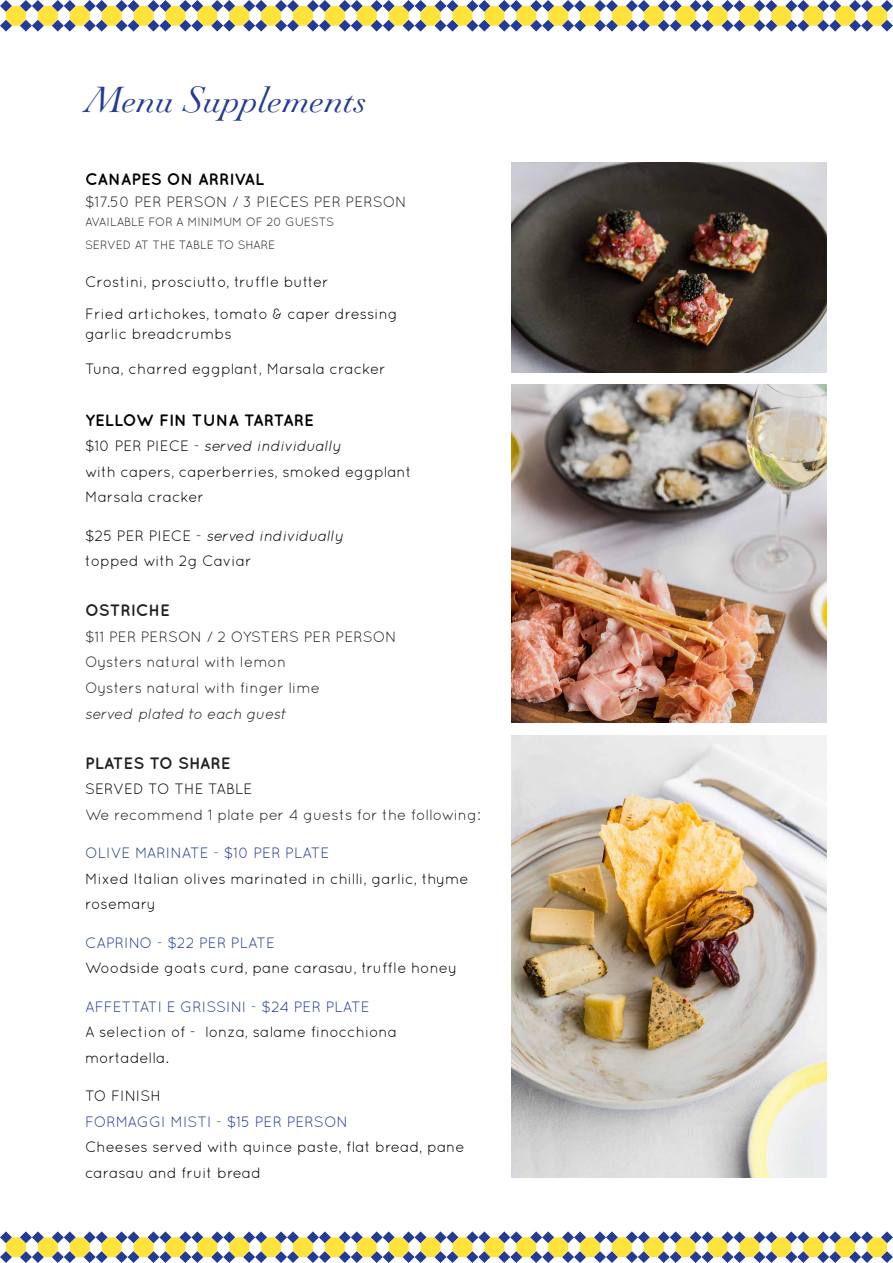
<style>
.page{position:relative;width:893px;height:1263px;background:#fff}
.page>*{position:absolute;margin:0;border:0;box-sizing:border-box;transform-origin:0 0}
.t1{font:italic 300 36px "Paganini";color:#233b96}
.t2{font:700 16.5px "Quicksand";color:#000}
.t3{font:700 16.5px "Quicksand";color:#231f20}
.t4{font:15px/25.7px "Quicksand";color:#000}
.t5{font:15px/25.7px "Quicksand";color:#231f20}
.t6{font:12px/22.6px "Quicksand";letter-spacing:-.01em;color:#231f20}
.s1{font-style:italic}
.s2{color:#000}
.s3{color:#233b96}
</style>
<div class="page">
<svg style="left:0;top:0;width:893px;height:32px"></svg>
<svg style="left:0;top:1231px;width:893px;height:32px"></svg>
<img style="left:511px;top:385px;width:315px;height:338px">
<img style="left:511px;top:735px;width:315px;height:443px">
<img style="left:511px;top:163px;width:315px;height:210px">
<p class="t1" style="left:85px;top:81px;width:283px">Menu Supplements</p>
<p class="t2" style="left:85px;top:169px;width:181px">CANAPES ON ARRIVAL</p>
<p class="t5" style="left:85px;top:189px;width:323px">$17.50 PER PERSON / 3 PIECES PER PERSON</p>
<p class="t6" style="left:85px;top:210px;width:251px">AVAILABLE FOR A MINIMUM OF 20 GUESTS<br>SERVED AT THE TABLE TO SHARE</p>
<p class="t4" style="left:85px;top:269px;width:245px">Crostini, prosciutto, truffle butter</p>
<p class="t4" style="left:85px;top:304px;width:314px;line-height:19.6px">Fried artichokes, tomato &amp; caper dressing garlic breadcrumbs</p>
<p class="t4" style="left:85px;top:356px;width:302px">Tuna, charred eggplant, Marsala cracker</p>
<p class="t2" style="left:85px;top:410px;width:230px">YELLOW FIN TUNA TARTARE</p>
<p class="t4" style="left:85px;top:433px;width:328px">$10 PER PIECE - <span class="s1">served individually<br></span>with capers, caperberries, smoked eggplant<br>Marsala cracker</p>
<p class="t4" style="left:85px;top:522px;width:260px">$25 PER PIECE - <span class="s1">served individually </span>topped with 2g Caviar</p>
<p class="t3" style="left:85px;top:600px;width:86px">OSTRICHE</p>
<p class="t5" style="left:85px;top:623px;width:313px">$11 PER PERSON / 2 OYSTERS PER PERSON<br>Oysters natural with lemon<br>Oysters natural with finger lime<br><span class="s1">served plated to each guest</span></p>
<p class="t3" style="left:85px;top:753px;width:147px">PLATES TO SHARE</p>
<p class="t5" style="left:85px;top:776px;width:397px"><span class="s2">SERVED TO THE TABLE<br></span>We recommend 1 plate per 4 guests for the following:</p>
<p class="t4" style="left:85px;top:840px;width:385px"><span class="s3">OLIVE MARINATE - $10 PER PLATE<br></span>Mixed Italian olives marinated in chilli, garlic, thyme rosemary</p>
<p class="t4" style="left:85px;top:929px;width:374px"><span class="s3">CAPRINO - $22 PER PLATE<br></span>Woodside goats curd, pane carasau, truffle honey</p>
<p class="t4" style="left:85px;top:993px;width:314px"><span class="s3">AFFETTATI E GRISSINI - $24 PER PLATE<br></span>A selection of - lonza, salame finocchiona mortadella.</p>
<p class="t4" style="left:85px;top:1083px;width:381px">TO FINISH<br><span class="s3">FORMAGGI MISTI - $15 PER PERSON<br></span>Cheeses served with quince paste, flat bread, pane carasau and fruit bread</p>
</div>
